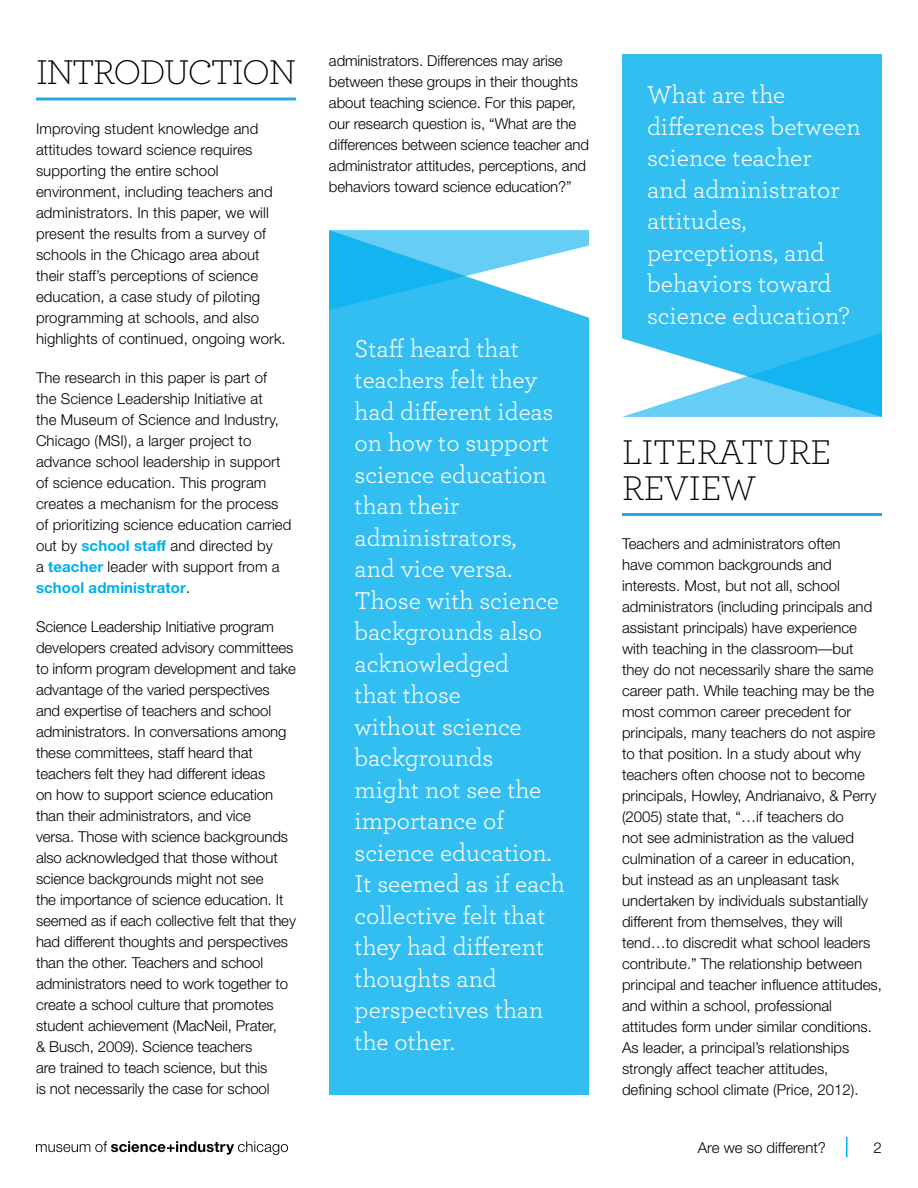
<style>
.page{position:relative;width:918px;height:1188px;background:#fff}
.page>*{position:absolute;margin:0;border:0;box-sizing:border-box;transform-origin:0 0}
.t1{font:300 36px/36px "Archer";letter-spacing:-.01em;color:#000}
.t2{font:300 36px "Archer";letter-spacing:-.04em;color:#000}
.t3{font:25.5px/31.5px "Archer";color:#fff}
.t4{font:300 15px/21px "Helvetica Neue";color:#000}
.s1{font-weight:700;color:#00aeef}
</style>
<div class="page">
<hr style="left:846px;top:1137px;width:2px;height:20px;background:#00aeef">
<svg style="left:36px;top:1141px;width:252px;height:14px"></svg>
<hr style="left:36px;top:98px;width:260px;height:3px;background:#27aae1">
<hr style="left:622px;top:513px;width:260px;height:3px;background:#27aae1">
<div style="left:329px;top:310px;width:260px;height:785px;background:#33bef2"></div>
<svg style="left:329px;top:230px;width:260px;height:80px"></svg>
<div style="left:622px;top:54px;width:260px;height:279px;background:#33bef2"></div>
<svg style="left:622px;top:333px;width:260px;height:84px"></svg>
<h1 class="t2" style="left:36px;top:48px;width:261px">INTRODUCTION</h1>
<p class="t4" style="left:36px;top:117px;width:251px">Improving student knowledge and attitudes toward science requires supporting the entire school environment, including teachers and administrators. In this paper, we will present the results from a survey of schools in the Chicago area about their staff’s perceptions of science education, a case study of piloting programming at schools, and also highlights of continued, ongoing work.</p>
<p class="t4" style="left:36px;top:366px;width:257px">The research in this paper is part of<br>the Science Leadership Initiative at<br>the Museum of Science and Industry, Chicago (MSI), a larger project to advance school leadership in support of science education. This program creates a mechanism for the process of prioritizing science education carried out by <span class="s1">school staff</span> and directed by<br>a <span class="s1">teacher</span> leader with support from a <span class="s1">school administrator</span>.</p>
<p class="t4" style="left:36px;top:615px;width:262px">Science Leadership Initiative program developers created advisory committees to inform program development and take advantage of the varied perspectives and expertise of teachers and school administrators. In conversations among these committees, staff heard that teachers felt they had different ideas<br>on how to support science education than their administrators, and vice<br>versa. Those with science backgrounds also acknowledged that those without science backgrounds might not see<br>the importance of science education. It seemed as if each collective felt that they had different thoughts and perspectives than the other. Teachers and school administrators need to work together to create a school culture that promotes student achievement (MacNeil, Prater,<br>&amp; Busch, 2009). Science teachers<br>are trained to teach science, but this<br>is not necessarily the case for school</p>
<p class="t4" style="left:329px;top:50px;width:261px">administrators. Differences may arise between these groups in their thoughts about teaching science. For this paper, our research question is, “What are the differences between science teacher and administrator attitudes, perceptions, and behaviors toward science education?”</p>
<p class="t3" style="left:355px;top:332px;width:212px">Staff heard that teachers felt they had different ideas on how to support science education than their administrators,<br>and vice versa.<br>Those with science backgrounds also acknowledged<br>that those<br>without science backgrounds<br>might not see the importance of science education.<br>It seemed as if each collective felt that they had different thoughts and perspectives than the other.</p>
<h2 class="t3" style="left:647px;top:78px;width:215px">What are the differences between science teacher<br>and administrator attitudes, perceptions, and behaviors toward science education?</h2>
<h1 class="t1" style="left:622px;top:432px;width:211px">LITERATURE<br>REVIEW</h1>
<p class="t4" style="left:622px;top:533px;width:261px">Teachers and administrators often<br>have common backgrounds and interests. Most, but not all, school administrators (including principals and assistant principals) have experience with teaching in the classroom—but they do not necessarily share the same career path. While teaching may be the most common career precedent for principals, many teachers do not aspire to that position. In a study about why teachers often choose not to become principals, Howley, Andrianaivo, &amp; Perry (2005) state that, “…if teachers do<br>not see administration as the valued culmination of a career in education,<br>but instead as an unpleasant task undertaken by individuals substantially different from themselves, they will tend…to discredit what school leaders contribute.” The relationship between principal and teacher influence attitudes, and within a school, professional attitudes form under similar conditions.<br>As leader, a principal’s relationships strongly affect teacher attitudes, defining school climate (Price, 2012).</p>
<p class="t4" style="left:698px;top:1136px;width:130px">Are we so different?</p>
<p class="t4" style="left:874px;top:1136px;width:10px">2</p>
</div>
